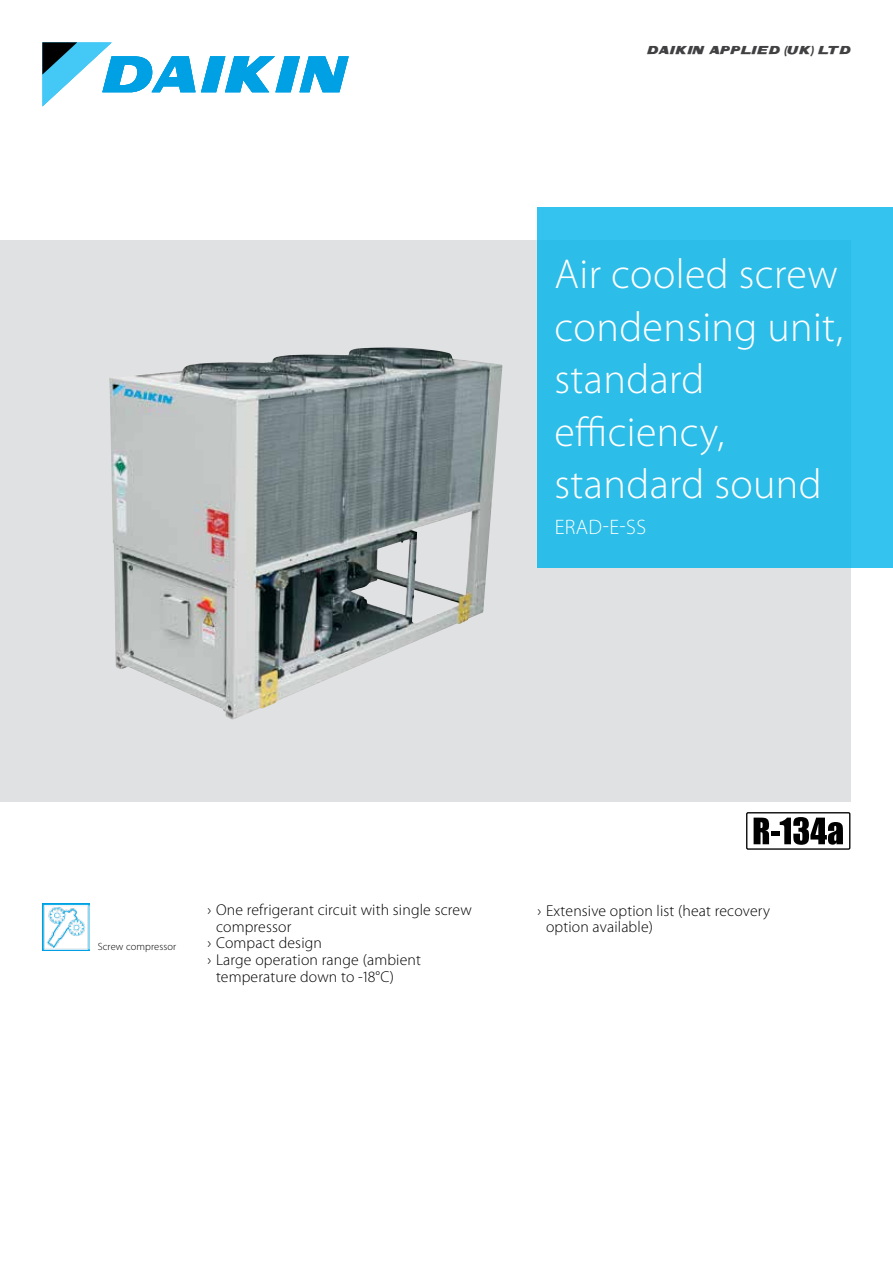
<style>
.page{position:relative;width:893px;height:1263px;background:#fff}
.page>*{position:absolute;margin:0;border:0;box-sizing:border-box;transform-origin:0 0}
.t1{font:300 42px/52.5px "Myriad Pro";letter-spacing:.01em;color:#fff}
.t2{font:300 21px "Myriad Pro";letter-spacing:.02em;color:#fff}
.t3{font:300 15.75px/16.5px "Myriad Pro";letter-spacing:.01em;color:#000}
.t4{font:10.5px "Daikin";letter-spacing:.01em;color:#414042}
.t5{font:300 10.5px "Myriad Pro";letter-spacing:.01em;color:#000}
</style>
<div class="page">
<svg style="left:43px;top:43px;width:306px;height:63px"></svg>
<img style="left:43px;top:903px;width:46px;height:47px">
<div style="left:0;top:241px;width:850px;height:561px;background:#e0e1e2"></div>
<img style="left:109px;top:347px;width:394px;height:373px">
<div style="left:537px;top:208px;width:356px;height:360px;background:#2cbde8"></div>
<div style="left:746px;top:812px;width:104px;height:38px;border:1px solid #000"></div>
<svg style="left:754px;top:818px;width:15px;height:26px"></svg>
<svg style="left:780px;top:817px;width:63px;height:28px"></svg>
<div style="left:771px;top:831px;width:9px;height:5px;background:#000"></div>
<p class="t4" style="left:647px;top:43px;width:205px">DAIKIN APPLIED (UK) LTD</p>
<h1 class="t1" style="left:554px;top:248px;width:290px">Air cooled screw condensing unit, standard efficiency, standard sound</h1>
<h2 class="t2" style="left:555px;top:515px;width:93px">ERAD-E-SS</h2>
<p class="t5" style="left:98px;top:941px;width:80px">Screw compressor</p>
<p class="t3" style="left:207px;top:902px;width:266px">› One refrigerant circuit with single screw</p>
<p class="t3" style="left:216px;top:919px;width:77px">compressor</p>
<p class="t3" style="left:207px;top:935px;width:116px">› Compact design</p>
<p class="t3" style="left:207px;top:952px;width:215px">› Large operation range (ambient</p>
<p class="t3" style="left:216px;top:968px;width:180px">temperature down to -18°C)</p>
<p class="t3" style="left:546px;top:902px;width:226px;text-indent:-9px">› Extensive option list (heat recovery option available)</p>
</div>
